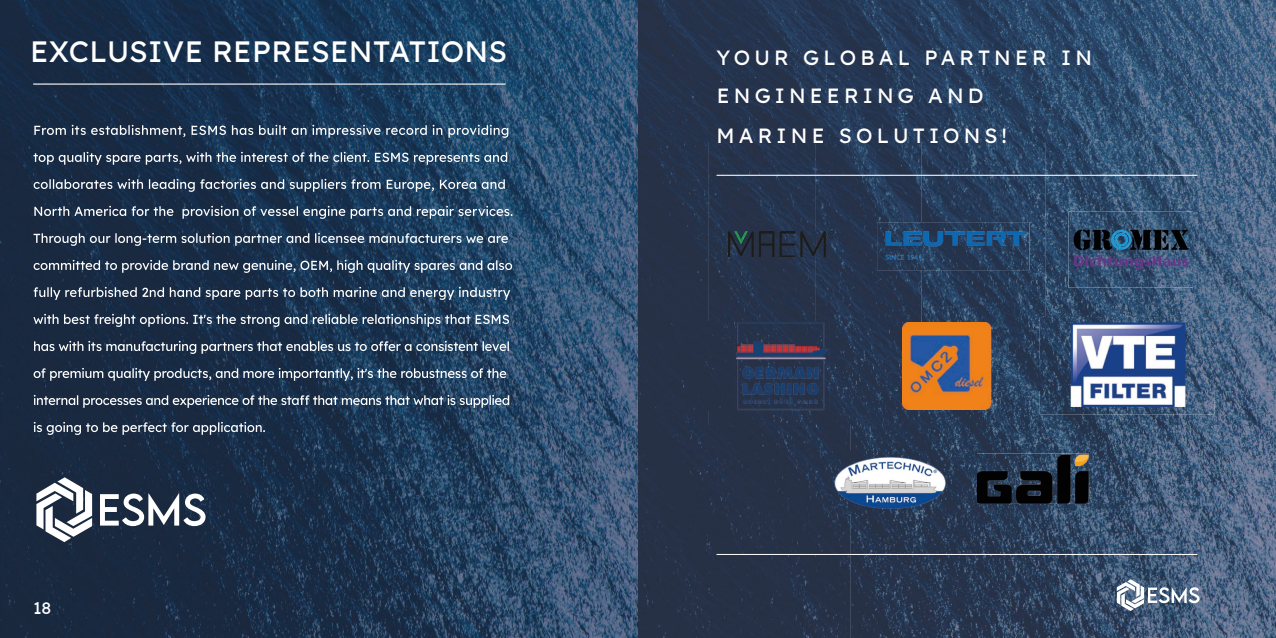
<style>
.page{position:relative;width:1276px;height:638px;background:#fff}
.page>*{position:absolute;margin:0;border:0;box-sizing:border-box;transform-origin:0 0}
.t1{font:500 30px "Lexend";letter-spacing:.01em;color:#fff}
.t2{font:500 21px/37.8px "Lexend";letter-spacing:.2em;color:#fff}
.t3{font:500 17px "Lexend";color:#fff}
</style>
<div class="page">
<img style="left:0;top:0;width:638px;height:638px">
<svg style="left:34px;top:125px;width:474px;height:13px;background:#495f76"></svg>
<svg style="left:33px;top:152px;width:474px;height:13px;background:#4b6077"></svg>
<svg style="left:34px;top:179px;width:471px;height:13px;background:#4c6077"></svg>
<svg style="left:34px;top:206px;width:478px;height:13px;background:#4a5e75"></svg>
<svg style="left:34px;top:233px;width:474px;height:13px;background:#4b5e75"></svg>
<svg style="left:34px;top:260px;width:478px;height:13px;background:#4d6075"></svg>
<svg style="left:34px;top:287px;width:476px;height:13px;background:#4c5e74"></svg>
<svg style="left:33px;top:314px;width:476px;height:13px;background:#4e6075"></svg>
<svg style="left:34px;top:341px;width:475px;height:13px;background:#4d5f74"></svg>
<svg style="left:34px;top:368px;width:472px;height:13px;background:#4d5f74"></svg>
<svg style="left:34px;top:395px;width:475px;height:13px;background:#4f6175"></svg>
<svg style="left:34px;top:422px;width:231px;height:13px;background:#4c5a6d"></svg>
<hr style="left:33px;top:84px;width:473px;height:1px;background:#fff">
<svg style="left:100px;top:493px;width:105px;height:33px"></svg>
<svg style="left:36px;top:477px;width:56px;height:65px"></svg>
<div style="left:638px;top:425px;width:212px;height:213px;background:#263146"></div>
<div style="left:638px;top:106px;width:70px;height:319px;background:#263146"></div>
<img style="left:638px;top:0;width:638px;height:106px">
<img style="left:708px;top:390px;width:568px;height:35px">
<img style="left:708px;top:142px;width:107px;height:180px">
<img style="left:708px;top:106px;width:568px;height:36px">
<img style="left:815px;top:141px;width:230px;height:213px">
<img style="left:850px;top:496px;width:426px;height:142px">
<img style="left:850px;top:425px;width:426px;height:35px">
<img style="left:858px;top:354px;width:44px;height:36px">
<img style="left:947px;top:460px;width:30px;height:36px">
<img style="left:992px;top:354px;width:47px;height:36px">
<img style="left:1045px;top:141px;width:36px;height:176px">
<img style="left:1089px;top:460px;width:187px;height:36px">
<img style="left:1081px;top:284px;width:195px;height:35px">
<img style="left:1081px;top:141px;width:195px;height:71px">
<img style="left:1192px;top:212px;width:84px;height:72px">
<img style="left:1214px;top:319px;width:62px;height:71px">
<hr style="left:716px;top:175px;width:481px;height:1px;background:#fff">
<hr style="left:716px;top:554px;width:481px;height:1px;background:#fff">
<img style="left:977px;top:453px;width:112px;height:51px">
<img style="left:877px;top:222px;width:152px;height:48px">
<img style="left:704px;top:322px;width:154px;height:88px">
<img style="left:902px;top:322px;width:90px;height:87px">
<img style="left:1039px;top:317px;width:175px;height:98px">
<img style="left:834px;top:450px;width:113px;height:64px">
<img style="left:728px;top:232px;width:106px;height:25px">
<svg style="left:1117px;top:579px;width:82px;height:32px"></svg>
<img style="left:1068px;top:211px;width:124px;height:76px">
<h1 class="t1" style="left:30px;top:29px;width:478px">EXCLUSIVE REPRESENTATIONS</h1>
<p class="t2" style="left:716px;top:37px;width:377px">YOUR GLOBAL PARTNER IN<br>ENGINEERING AND</p>
<p class="t2" style="left:716px;top:115px;width:292px">MARINE SOLUTIONS!</p>
<p class="t3" style="left:33px;top:595px;width:20px">18</p>
</div>
